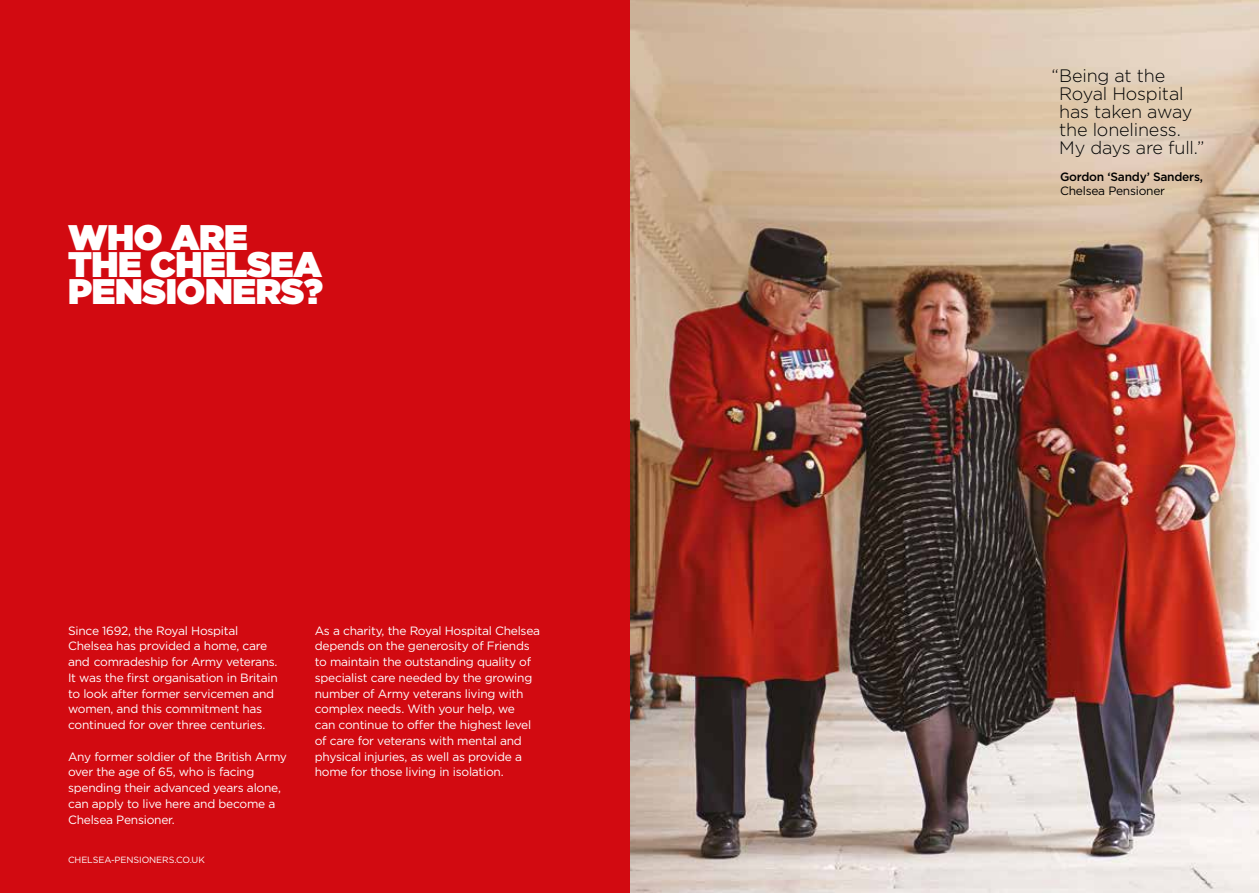
<style>
.page{position:relative;width:1259px;height:893px;background:#fff}
.page>*{position:absolute;margin:0;border:0;box-sizing:border-box;transform-origin:0 0}
.t1{font:900 35.55px/27.2px "Gotham";letter-spacing:-.01em;color:#fff}
.t2{font:300 18px/18px "Gotham";letter-spacing:-.01em;color:#000}
.t3{font:12px/15.8px "Gotham";letter-spacing:-.02em;color:#fff}
.t4{font:500 12px "Gotham";letter-spacing:-.02em;color:#000}
.t5{font:12px "Gotham";letter-spacing:-.02em;color:#000}
.t6{font:9px "Gotham";letter-spacing:-.01em;color:#fff}
</style>
<div class="page">
<img style="left:629px;top:0;width:630px;height:893px">
<div style="left:0;top:0;width:629px;height:893px;background:#d20a11"></div>
<h1 class="t1" style="left:68px;top:222px;width:256px">WHO ARE<br>THE CHELSEA<br>PENSIONERS?</h1>
<p class="t3" style="left:68px;top:622px;width:211px">Since 1692, the Royal Hospital Chelsea has provided a home, care and comradeship for Army veterans.<br>It was the first organisation in Britain to look after former servicemen and women, and this commitment has continued for over three centuries.</p>
<p class="t3" style="left:68px;top:748px;width:220px">Any former soldier of the British Army over the age of 65, who is facing spending their advanced years alone, can apply to live here and become a<br>Chelsea Pensioner.</p>
<p class="t6" style="left:68px;top:854px;width:138px">CHELSEA-PENSIONERS.CO.UK</p>
<p class="t3" style="left:315px;top:622px;width:227px">As a charity, the Royal Hospital Chelsea depends on the generosity of Friends to maintain the outstanding quality of specialist care needed by the growing number of Army veterans living with complex needs. With your help, we<br>can continue to offer the highest level of care for veterans with mental and physical injuries, as well as provide a home for those living in isolation.</p>
<h2 class="t2" style="left:1059px;top:67px;width:147px;text-indent:-8px">“Being at the<br>Royal Hospital has taken away the loneliness.<br>My days are full.”</h2>
<p class="t4" style="left:1060px;top:169px;width:144px">Gordon ‘Sandy’ Sanders,</p>
<p class="t5" style="left:1060px;top:183px;width:106px">Chelsea Pensioner</p>
</div>
